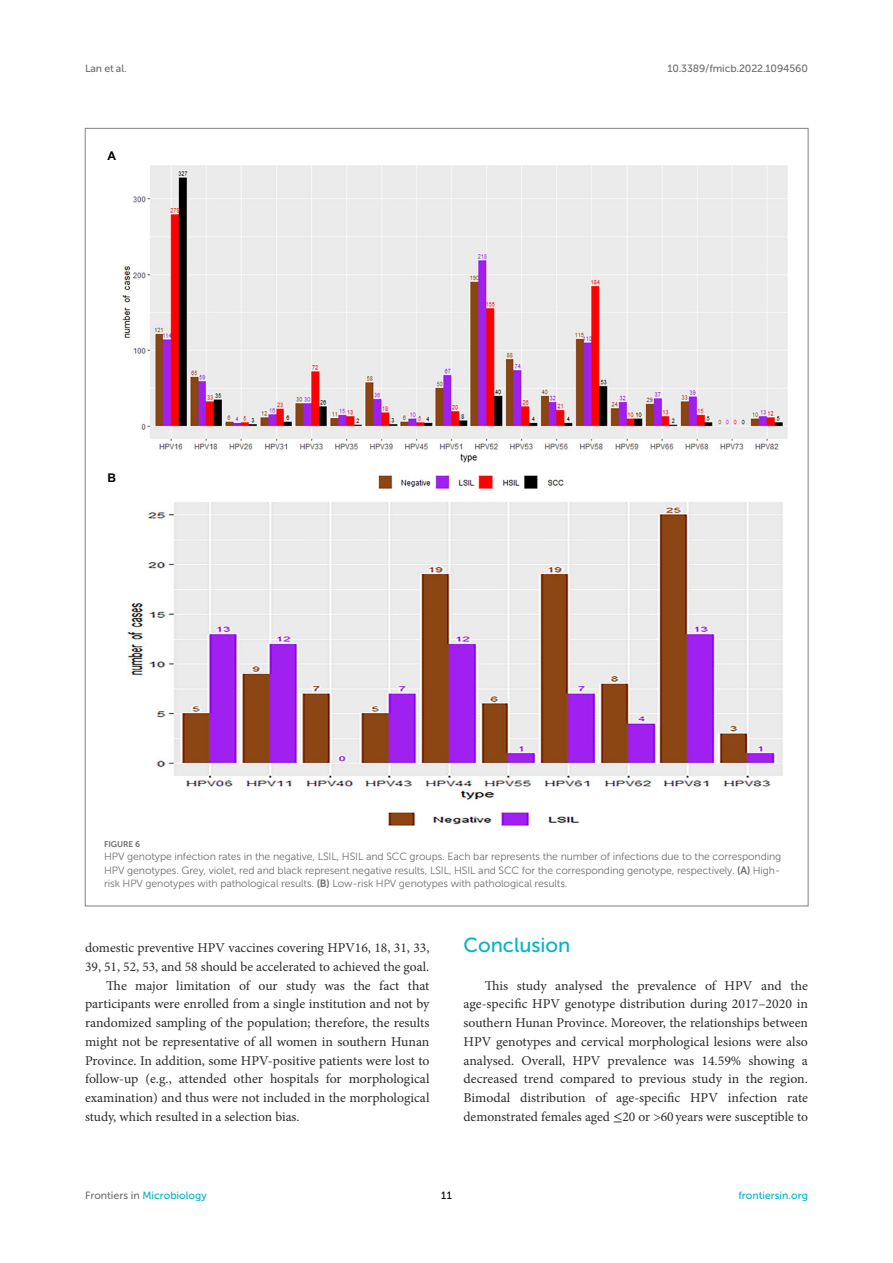
<style>
.page{position:relative;width:893px;height:1263px;background:#fff}
.page>*{position:absolute;margin:0;border:0;box-sizing:border-box;transform-origin:0 0}
.HEAD_1{font:20.25px "Museo Sans 500";color:#00b4c4}
.TEXT{font:13.5px/18.8px "Minion Pro";color:#2b2b2a}
.TEXT_FLUSH{font:13.5px/18.8px "Minion Pro";letter-spacing:-.005em;color:#2b2b2a;text-align:justify}
.t1{font:700 12px "Arial";color:#000}
.FIG_LEG{font:10.5px/13.5px "Museo Sans 300";letter-spacing:-.01em;color:#706f70;text-align:justify}
.t2{font:10.5px "Museo Sans 500";color:#00b4c4}
.t3{font:10.5px "Museo Sans 500";letter-spacing:-.015em;color:#706f70}
.t4{font:10.5px "Museo Sans 500";color:#000}
.FIG_HD{font:8.25px "Museo Sans 700";letter-spacing:-.01em;color:#706f70}
.s1{font-family:"Museo Sans 700"}
.s2{font-family:"STIX General"}
.s3{color:#706f70}
</style>
<div class="page">
<img style="left:121px;top:165px;width:667px;height:661px">
<p class="t3" style="left:85px;top:63px;width:43px">Lan et al.</p>
<p class="t3" style="left:667px;top:63px;width:142px">10.3389/fmicb.2022.1094560</p>
<p class="t1" style="left:107px;top:148px;width:10px">A</p>
<p class="t1" style="left:107px;top:470px;width:10px">B</p>
<p class="FIG_HD" style="left:104px;top:839px;width:37px">FIGURE 6</p>
<p class="FIG_LEG" style="left:104px;top:850px;width:679px">HPV genotype infection rates in the negative, LSIL, HSIL and SCC groups. Each bar represents the number of infections due to the corresponding HPV genotypes. Grey, violet, red and black represent negative results, LSIL, HSIL and SCC for the corresponding genotype, respectively. <span class="s1">(A)</span> High&shy;risk HPV genotypes with pathological results. <span class="s1">(B)</span> Low-risk HPV genotypes with pathological results.</p>
<p class="TEXT" style="left:85px;top:938px;width:346px">domestic preventive HPV vaccines covering HPV16, 18, 31, 33,<br>39, 51, 52, 53, and 58 should be accelerated to achieved the goal.</p>
<p class="TEXT" style="left:85px;top:976px;width:346px;text-align:justify;text-indent:21px">The major limitation of our study was the fact that participants were enrolled from a single institution and not by randomized sampling of the population; therefore, the results might not be representative of all women in southern Hunan Province. In addition, some HPV-positive patients were lost to follow-up (e.g., attended other hospitals for morphological examination) and thus were not included in the morphological study, which resulted in a selection bias.</p>
<p class="HEAD_1" style="left:463px;top:934px;width:108px">Conclusion</p>
<p class="TEXT_FLUSH" style="left:463px;top:976px;width:346px;text-indent:21px">This study analysed the prevalence of HPV and the age-specific HPV genotype distribution during 2017–2020 in southern Hunan Province. Moreover, the relationships between HPV genotypes and cervical morphological lesions were also analysed. Overall, HPV prevalence was 14.59% showing a decreased trend compared to previous study in the region.<br>Bimodal distribution of age-specific HPV infection rate demonstrated females aged <span class="s2">≤</span>20 or &gt;60 years were susceptible to</p>
<p class="t2" style="left:85px;top:1190px;width:123px"><span class="s3">Frontiers in</span> Microbiology</p>
<p class="t4" style="left:441px;top:1190px;width:12px">11</p>
<p class="t2" style="left:738px;top:1190px;width:71px">frontiersin.org</p>
</div>
